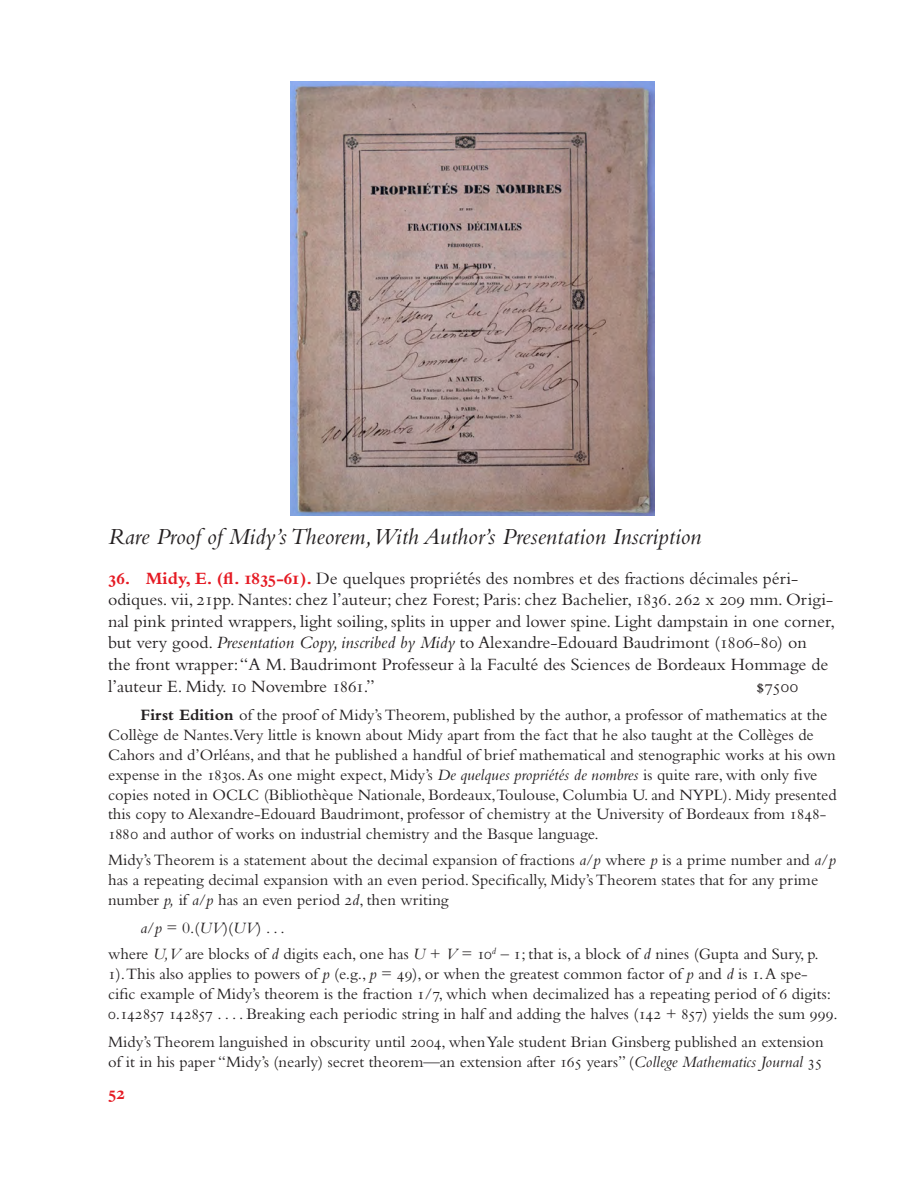
<style>
.page{position:relative;width:918px;height:1188px;background:#fff}
.page>*{position:absolute;margin:0;border:0;box-sizing:border-box;transform-origin:0 0}
.headline{font:italic 24px "Bembo Std";color:#231f20}
.physical_description{font:18px/21.6px "Bembo Std";color:#231f20}
.t1{font:700 18px "Bembo Std";color:#e51a23}
.following_paragraph{font:16.5px/19.8px "Bembo Std";color:#231f20}
.comment_paragraph{font:16.5px/19.8px "Bembo Std";color:#231f20}
.final_extract{font:16.5px "Bembo Std";color:#231f20}
.s1{font-weight:700;color:#e51a23}
.s2{font-style:italic}
.s3{font-weight:700}
</style>
<div class="page">
<img style="left:290px;top:81px;width:365px;height:434px">
<p class="headline" style="left:108px;top:522px;width:595px">Rare Proof of Midy’s Theorem, With Author’s Presentation Inscription</p>
<p class="physical_description" style="left:108px;top:567px;width:728px"><span class="s1">36. Midy, E. (fl. 1835-61).</span> De quelques propriétés des nombres et des fractions décimales péri&shy;odiques. vii, 21pp. Nantes: chez l’auteur; chez Forest; Paris: chez Bachelier, 1836. 262 x 209 mm. Origi&shy;nal pink printed wrappers, light soiling, splits in upper and lower spine. Light dampstain in one corner, but very good. <span class="s2">Presentation Copy, inscribed by Midy</span> to Alexandre-Edouard Baudrimont (1806-80) on<br>the front wrapper: “A M. Baudrimont Professeur à la Faculté des Sciences de Bordeaux Hommage de l’auteur E. Midy. 10 Novembre 1861.”</p>
<p class="physical_description" style="left:756px;top:675px;width:44px">$7500</p>
<p class="comment_paragraph" style="left:108px;top:705px;width:730px;text-indent:32px"><span class="s3">First Edition</span> of the proof of Midy’s Theorem, published by the author, a professor of mathematics at the Collège de Nantes.Very little is known about Midy apart from the fact that he also taught at the Collèges de Cahors and d’Orléans, and that he published a handful of brief mathematical and stenographic works at his own expense in the 1830s. As one might expect, Midy’s <span class="s2">De quelques propriétés de nombres</span> is quite rare, with only five copies noted in OCLC (Bibliothèque Nationale, Bordeaux,Toulouse, Columbia U. and NYPL). Midy presented this copy to Alexandre-Edouard Baudrimont, professor of chemistry at the University of Bordeaux from 1848- 1880 and author of works on industrial chemistry and the Basque language.</p>
<p class="following_paragraph" style="left:108px;top:850px;width:729px">Midy’s Theorem is a statement about the decimal expansion of fractions <span class="s2">a</span>/<span class="s2">p</span> where <span class="s2">p</span> is a prime number and <span class="s2">a</span>/<span class="s2">p </span>has a repeating decimal expansion with an even period. Specifically, Midy’s Theorem states that for any prime number <span class="s2">p,</span> if <span class="s2">a</span>/<span class="s2">p</span> has an even period 2<span class="s2">d</span>, then writing</p>
<p class="final_extract" style="left:141px;top:919px;width:146px"><span class="s2">a</span>/<span class="s2">p</span> = 0.(<span class="s2">UV</span>)(<span class="s2">UV</span>) . . .</p>
<p class="following_paragraph" style="left:108px;top:944px;width:731px">where <span class="s2">U, V</span> are blocks of <span class="s2">d</span> digits each, one has <span class="s2">U</span> + <span class="s2">V</span> = 10<sup>d</sup> – 1; that is, a block of <span class="s2">d</span> nines (Gupta and Sury, p.<br>1).This also applies to powers of <span class="s2">p</span> (e.g., <span class="s2">p</span> = 49), or when the greatest common factor of <span class="s2">p</span> and <span class="s2">d</span> is 1. A spe&shy;cific example of Midy’s theorem is the fraction 1/7, which when decimalized has a repeating period of 6 digits:<br>0.142857 142857 . . . . Breaking each periodic string in half and adding the halves (142 + 857) yields the sum 999.</p>
<p class="following_paragraph" style="left:108px;top:1032px;width:717px">Midy’s Theorem languished in obscurity until 2004, when Yale student Brian Ginsberg published an extension of it in his paper “Midy’s (nearly) secret theorem—an extension after 165 years” (<span class="s2">College Mathematics Journal</span> 35</p>
<p class="t1" style="left:108px;top:1084px;width:18px">52</p>
</div>
